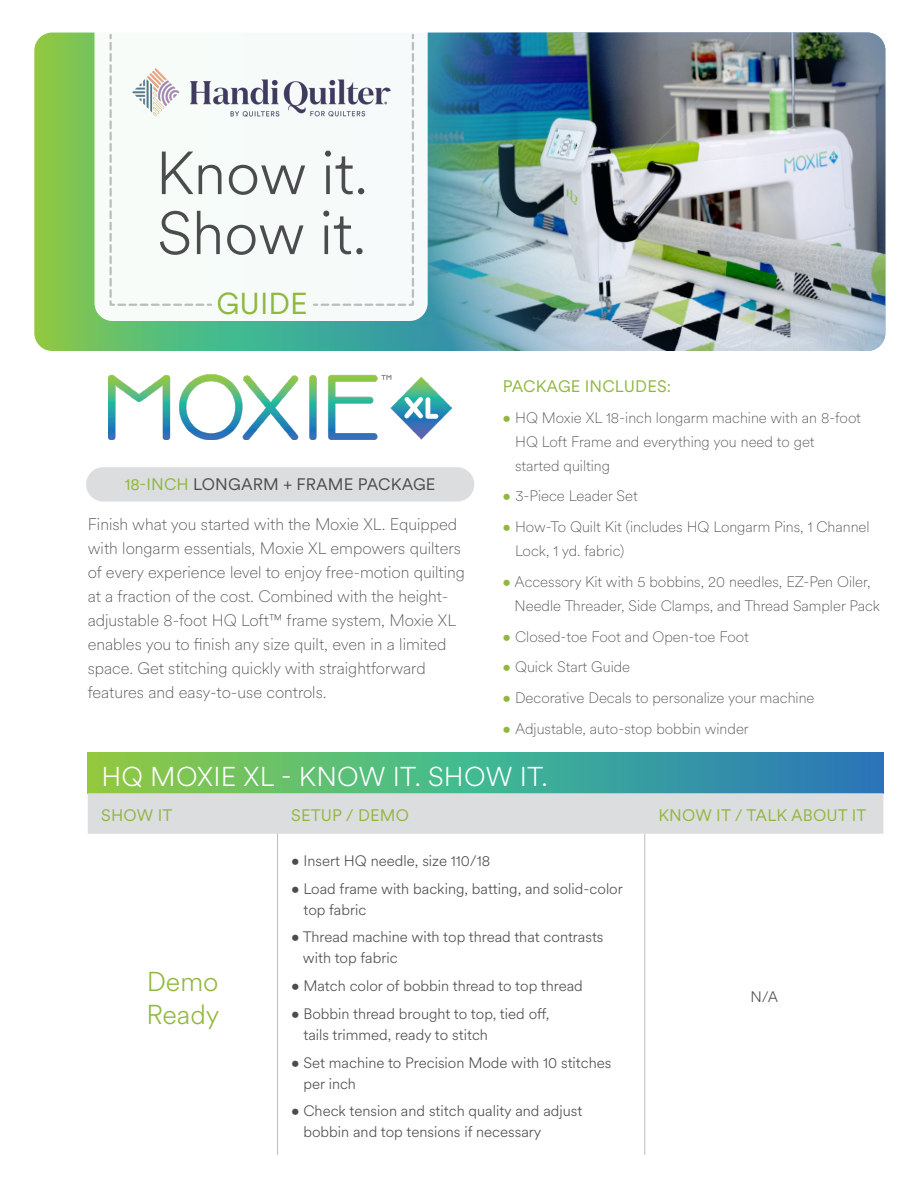
<style>
.page{position:relative;width:918px;height:1188px;background:#fff}
.page>*{position:absolute;margin:0;border:0;box-sizing:border-box;transform-origin:0 0}
.t1{font:300 60px/60px "Circular XX";color:#4b4c4d}
.t2{font:30px "Circular XX";color:#90b83f}
.t3{font:300 27px "Circular XX";letter-spacing:.01em;color:#fff}
.t4{font:300 27px/33px "Circular XX";color:#90b83f}
.t5{font:100 16.5px/24px "Circular XX";color:#4b4c4d}
.t6{font:16.5px "Circular XX";letter-spacing:.01em;color:#90b83f}
.t7{font:16.5px "Circular XX";letter-spacing:.01em;color:#4b4c4d}
.t8{font:100 15px/24px "Circular XX";color:#4b4c4d}
.t9{font:300 15px/21px "Circular XX";color:#4b4c4d}
.s1{color:#90b83f}
</style>
<div class="page">
<svg style="left:34px;top:33px;width:373px;height:318px;background:#71bf63"></svg>
<img style="left:407px;top:33px;width:478px;height:318px">
<div style="left:86px;top:467px;width:388px;height:35px;background:#dcdddf;border-radius:17px"></div>
<svg style="left:88px;top:753px;width:795px;height:40px;background:#4eab87"></svg>
<div style="left:88px;top:793px;width:795px;height:41px;background:#dcdddf"></div>
<hr style="left:277px;top:834px;width:1px;height:321px;background:#bcbdc0">
<hr style="left:644px;top:834px;width:1px;height:321px;background:#bcbdc0">
<div style="left:94px;top:0;width:334px;height:321px;background:#f6fcfa;border-radius:18px"></div>
<svg style="left:109px;top:34px;width:103px;height:272px"></svg>
<svg style="left:313px;top:34px;width:101px;height:272px"></svg>
<img style="left:130px;top:60px;width:262px;height:65px">
<img style="left:109px;top:374px;width:343px;height:65px">
<p class="t1" style="left:156px;top:141px;width:214px">Know it.<br>Show it.</p>
<p class="t2" style="left:216px;top:284px;width:92px">GUIDE</p>
<p class="t7" style="left:125px;top:474px;width:312px"><span class="s1">18-INCH</span> LONGARM + FRAME PACKAGE</p>
<p class="t5" style="left:88px;top:512px;width:379px">Finish what you started with the Moxie XL. Equipped with longarm essentials, Moxie XL empowers quilters of every experience level to enjoy free-motion quilting at a fraction of the cost. Combined with the height&shy;adjustable 8-foot HQ Loft™ frame system, Moxie XL enables you to finish any size quilt, even in a limited space. Get stitching quickly with straightforward features and easy-to-use controls.</p>
<p class="t6" style="left:503px;top:375px;width:170px">PACKAGE INCLUDES:</p>
<p class="t8" style="left:515px;top:405px;width:347px;text-indent:-13px"><span class="s1">•</span> HQ Moxie XL 18-inch longarm machine with an 8-foot<br>HQ Loft Frame and everything you need to get started quilting</p>
<p class="t8" style="left:503px;top:484px;width:137px"><span class="s1">•</span> 3-Piece Leader Set</p>
<p class="t8" style="left:515px;top:514px;width:356px;text-indent:-13px"><span class="s1">•</span> How-To Quilt Kit (includes HQ Longarm Pins, 1 Channel<br>Lock, 1 yd. fabric)</p>
<p class="t8" style="left:515px;top:569px;width:367px;text-indent:-12px"><span class="s1">•</span> Accessory Kit with 5 bobbins, 20 needles, EZ-Pen Oiler,<br>Needle Threader, Side Clamps, and Thread Sampler Pack</p>
<p class="t8" style="left:503px;top:624px;width:248px"><span class="s1">•</span> Closed-toe Foot and Open-toe Foot</p>
<p class="t8" style="left:503px;top:655px;width:129px"><span class="s1">•</span> Quick Start Guide</p>
<p class="t8" style="left:503px;top:685px;width:313px"><span class="s1">•</span> Decorative Decals to personalize your machine</p>
<p class="t8" style="left:503px;top:716px;width:248px"><span class="s1">•</span> Adjustable, auto-stop bobbin winder</p>
<p class="t3" style="left:101px;top:758px;width:448px">HQ MOXIE XL - KNOW IT. SHOW IT.</p>
<p class="t6" style="left:101px;top:805px;width:73px">SHOW IT</p>
<p class="t6" style="left:291px;top:805px;width:119px">SETUP / DEMO</p>
<p class="t6" style="left:658px;top:805px;width:210px">KNOW IT / TALK ABOUT IT</p>
<p class="t4" style="left:147px;top:964px;width:74px">Demo<br>Ready</p>
<p class="t9" style="left:291px;top:849px;width:201px">• Insert HQ needle, size 110/18</p>
<p class="t9" style="left:303px;top:877px;width:321px;text-indent:-12px">• Load frame with backing, batting, and solid-color top fabric</p>
<p class="t9" style="left:303px;top:926px;width:302px;text-indent:-12px">• Thread machine with top thread that contrasts with top fabric</p>
<p class="t9" style="left:291px;top:975px;width:293px">• Match color of bobbin thread to top thread</p>
<p class="t9" style="left:303px;top:1002px;width:248px;text-indent:-12px">• Bobbin thread brought to top, tied off, tails trimmed, ready to stitch</p>
<p class="t9" style="left:303px;top:1051px;width:310px;text-indent:-12px">• Set machine to Precision Mode with 10 stitches per inch</p>
<p class="t9" style="left:303px;top:1100px;width:280px;text-indent:-12px">• Check tension and stitch quality and adjust bobbin and top tensions if necessary</p>
<p class="t9" style="left:750px;top:985px;width:29px">N/A</p>
</div>
